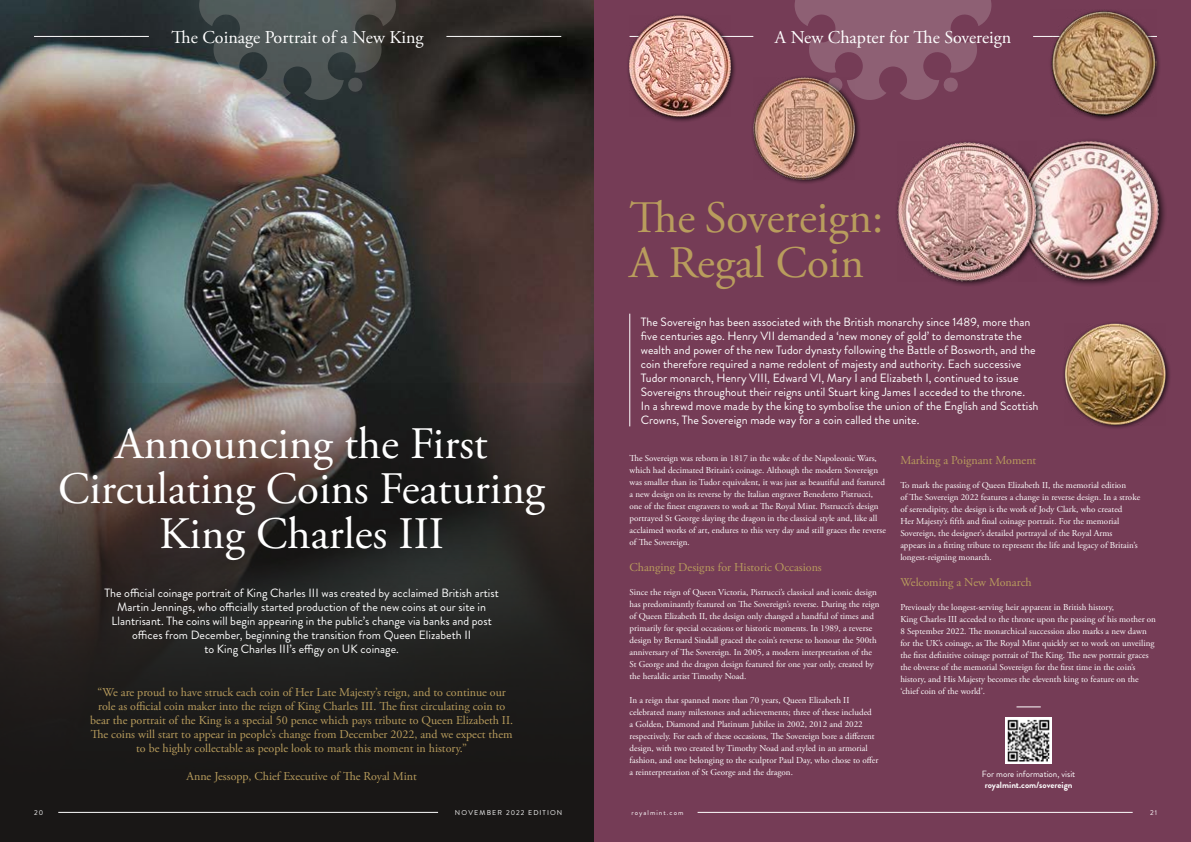
<style>
.page{position:relative;width:1191px;height:842px;background:#fff}
.page>*{position:absolute;margin:0;border:0;box-sizing:border-box;transform-origin:0 0}
.t1{font:45px/45px "Adobe Garamond Pro";color:#fff;text-align:center}
.t2{font:45px/45px "Adobe Garamond Pro";color:#b99d5d}
.t3{font:18px "Adobe Garamond Pro";color:#fff}
.t4{font:12px/14px "Brandon Grotesque";color:#fff;text-align:center}
.t5{font:12px/14px "Adobe Garamond Pro";color:#b99d5d;text-align:center}
.t6{font:9px/12px "Adobe Garamond Pro";color:#fff}
.t7{font:9px "Brandon Grotesque";color:#fff}
.t8{font:700 9px "Brandon Grotesque";color:#fff}
.t9{font:7px "Brandon Grotesque";letter-spacing:.15em;color:#fff}
</style>
<div class="page">
<img style="left:0;top:0;width:595px;height:383px">
<svg style="left:0;top:383px;width:595px;height:459px;background:#2e2a28"></svg>
<div style="left:595px;top:0;width:596px;height:842px;background:#753c56"></div>
<svg style="left:196px;top:0;width:203px;height:101px;background:#525756"></svg>
<hr style="left:1033px;top:36px;width:124px;height:1px;background:#fff">
<hr style="left:34px;top:36px;width:115px;height:1px;background:#fff">
<hr style="left:446px;top:36px;width:115px;height:1px;background:#fff">
<div style="left:750px;top:75px;width:110px;height:110px;background:#000;opacity:.75"></div>
<img style="left:753px;top:77px;width:102px;height:102px">
<div style="left:1049px;top:9px;width:113px;height:113px;background:#000;opacity:.75"></div>
<img style="left:1050px;top:10px;width:107px;height:107px">
<div style="left:1015px;top:138px;width:152px;height:150px;background:#000;opacity:.75"></div>
<img style="left:1043px;top:141px;width:116px;height:141px">
<div style="left:1061px;top:321px;width:110px;height:109px;background:#000;opacity:.75"></div>
<img style="left:1064px;top:324px;width:102px;height:101px">
<img style="left:1005px;top:717px;width:46px;height:46px">
<svg style="left:1016px;top:706px;width:24px;height:1px"></svg>
<div style="left:894px;top:140px;width:149px;height:148px;background:#000;opacity:.75"></div>
<img style="left:897px;top:142px;width:139px;height:139px">
<svg style="left:792px;top:0;width:200px;height:101px"></svg>
<hr style="left:629px;top:36px;width:124px;height:1px;background:#fff">
<hr style="left:629px;top:314px;width:1px;height:112px;background:#fff">
<hr style="left:58px;top:812px;width:380px;height:1px;background:#fff">
<hr style="left:697px;top:812px;width:435px;height:1px;background:#fff">
<div style="left:626px;top:13px;width:110px;height:109px;background:#000;opacity:.75"></div>
<img style="left:629px;top:15px;width:102px;height:102px">
<h2 class="t3" style="left:172px;top:26px;width:253px">The Coinage Portrait of a New King</h2>
<h2 class="t3" style="left:775px;top:26px;width:238px">A New Chapter for The Sovereign</h2>
<p class="t9" style="left:34px;top:807px;width:11px">20</p>
<h1 class="t1" style="left:58px;top:423px;width:488px">Announcing the First<br>Circulating Coins Featuring<br>King Charles III</h1>
<p class="t4" style="left:104px;top:586px;width:396px">The official coinage portrait of King Charles III was created by acclaimed British artist Martin Jennings, who officially started production of the new coins at our site in Llantrisant. The coins will begin appearing in the public’s change via banks and post offices from December, beginning the transition from Queen Elizabeth II<br>to King Charles III’s effigy on UK coinage.</p>
<p class="t5" style="left:90px;top:685px;width:424px">“We are proud to have struck each coin of Her Late Majesty’s reign, and to continue our role as official coin maker into the reign of King Charles III. The first circulating coin to bear the portrait of the King is a special 50 pence which pays tribute to Queen Elizabeth II.<br>The coins will start to appear in people’s change from December 2022, and we expect them to be highly collectable as people look to mark this moment in history.”</p>
<h3 class="t5" style="left:187px;top:769px;width:232px">Anne Jessopp, Chief Executive of The Royal Mint</h3>
<h1 class="t2" style="left:629px;top:197px;width:255px">The Sovereign:<br>A Regal Coin</h1>
<p class="t4" style="left:641px;top:315px;width:399px;text-align:left">The Sovereign has been associated with the British monarchy since 1489, more than five centuries ago. Henry VII demanded a ‘new money of gold’ to demonstrate the wealth and power of the new Tudor dynasty following the Battle of Bosworth, and the coin therefore required a name redolent of majesty and authority. Each successive Tudor monarch, Henry VIII, Edward VI, Mary I and Elizabeth I, continued to issue Sovereigns throughout their reigns until Stuart king James I acceded to the throne.<br>In a shrewd move made by the king to symbolise the union of the English and Scottish Crowns, The Sovereign made way for a coin called the unite.</p>
<p class="t6" style="left:629px;top:453px;width:258px">The Sovereign was reborn in 1817 in the wake of the Napoleonic Wars, which had decimated Britain’s coinage. Although the modern Sovereign was smaller than its Tudor equivalent, it was just as beautiful and featured a new design on its reverse by the Italian engraver Benedetto Pistrucci, one of the finest engravers to work at The Royal Mint. Pistrucci’s design portrayed St George slaying the dragon in the classical style and, like all acclaimed works of art, endures to this very day and still graces the reverse of The Sovereign.</p>
<h3 class="t5" style="left:629px;top:561px;width:194px">Changing Designs for Historic Occasions</h3>
<p class="t6" style="left:629px;top:587px;width:251px">Since the reign of Queen Victoria, Pistrucci’s classical and iconic design has predominantly featured on The Sovereign’s reverse. During the reign of Queen Elizabeth II, the design only changed a handful of times and primarily for special occasions or historic moments. In 1989, a reverse design by Bernard Sindall graced the coin’s reverse to honour the 500th anniversary of The Sovereign. In 2005, a modern interpretation of the St George and the dragon design featured for one year only, created by the heraldic artist Timothy Noad.</p>
<p class="t6" style="left:629px;top:695px;width:250px">In a reign that spanned more than 70 years, Queen Elizabeth II celebrated many milestones and achievements; three of these included<br>a Golden, Diamond and Platinum Jubilee in 2002, 2012 and 2022 respectively. For each of these occasions, The Sovereign bore a different design, with two created by Timothy Noad and styled in an armorial fashion, and one belonging to the sculptor Paul Day, who chose to offer a reinterpretation of St George and the dragon.</p>
<h3 class="t5" style="left:900px;top:453px;width:137px">Marking a Poignant Moment</h3>
<p class="t6" style="left:900px;top:479px;width:241px">To mark the passing of Queen Elizabeth II, the memorial edition<br>of The Sovereign 2022 features a change in reverse design. In a stroke of serendipity, the design is the work of Jody Clark, who created<br>Her Majesty’s fifth and final coinage portrait. For the memorial Sovereign, the designer’s detailed portrayal of the Royal Arms appears in a fitting tribute to represent the life and legacy of Britain’s longest-reigning monarch.</p>
<h3 class="t5" style="left:900px;top:575px;width:133px">Welcoming a New Monarch</h3>
<p class="t6" style="left:900px;top:601px;width:257px">Previously the longest-serving heir apparent in British history,<br>King Charles III acceded to the throne upon the passing of his mother on 8 September 2022. The monarchical succession also marks a new dawn for the UK’s coinage, as The Royal Mint quickly set to work on unveiling the first definitive coinage portrait of The King. The new portrait graces the obverse of the memorial Sovereign for the first time in the coin’s history, and His Majesty becomes the eleventh king to feature on the ‘chief coin of the world’.</p>
<p class="t7" style="left:982px;top:768px;width:95px">For more information, visit</p>
<p class="t8" style="left:984px;top:779px;width:89px">royalmint.com/sovereign</p>
<p class="t9" style="left:455px;top:808px;width:109px">NOVEMBER 2022 EDITION</p>
<p class="t9" style="left:631px;top:808px;width:54px">royalmint.com</p>
<p class="t9" style="left:1150px;top:807px;width:8px">21</p>
</div>
